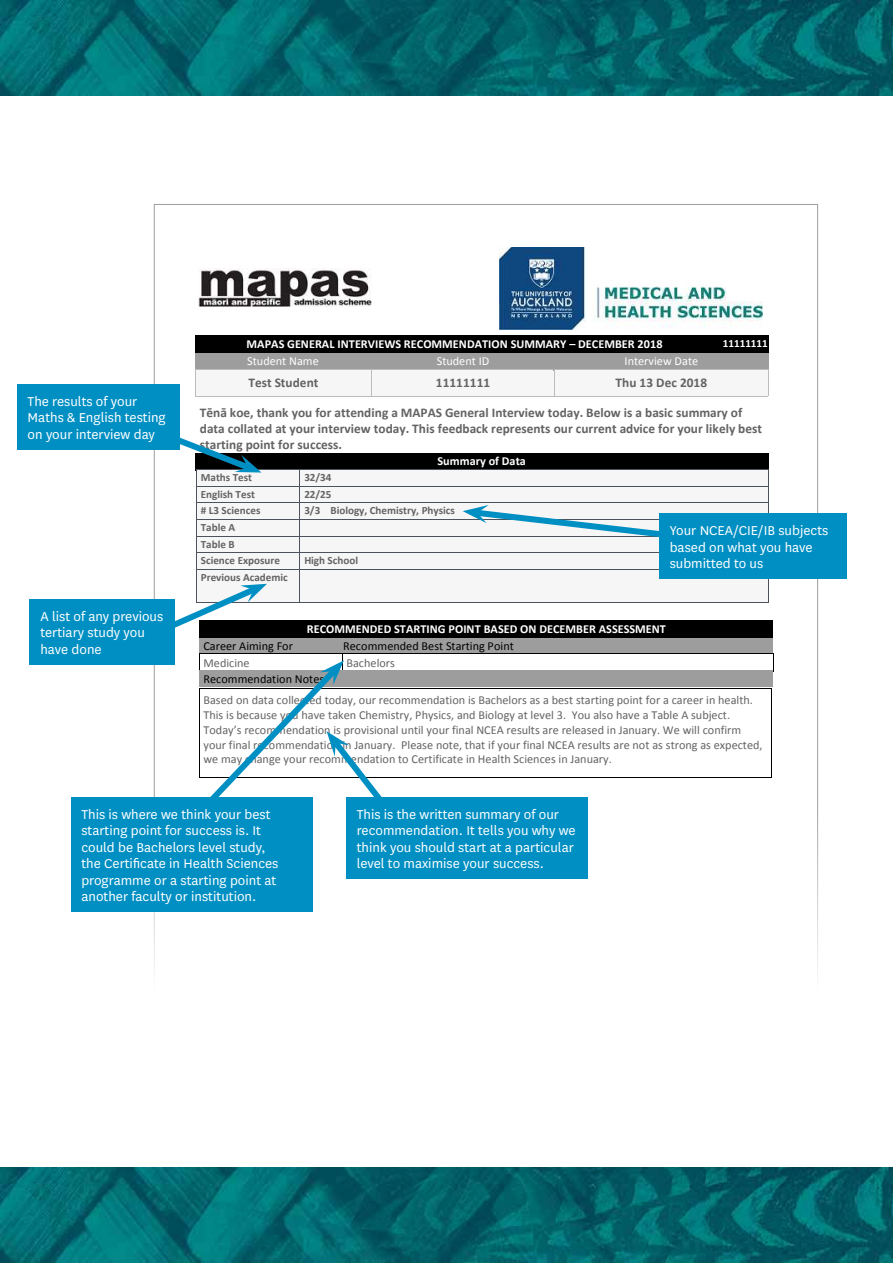
<style>
.page{position:relative;width:893px;height:1263px;background:#fff}
.page>*{position:absolute;margin:0;border:0;box-sizing:border-box;transform-origin:0 0}
.t1{font:15px/16.5px "National";color:#fff}
.t2{font:700 13.35px/16.2px "Calibri";color:#646363}
.t3{font:12.15px/14.9px "Calibri";color:#646363}
.t4{font:700 12.15px "Calibri";letter-spacing:.005em;color:#fff}
.t5{font:12.15px "Calibri";color:#000}
.t6{font:12.15px "Calibri";color:#fff}
.t7{font:700 11.1px/16.6px "Calibri";color:#646363}
.t8{font:700 11.1px "Calibri";letter-spacing:-.005em;color:#fff}
</style>
<div class="page">
<img style="left:0;top:0;width:893px;height:96px">
<img style="left:0;top:1167px;width:893px;height:96px">
<img style="left:199px;top:269px;width:172px;height:37px">
<img style="left:500px;top:248px;width:262px;height:82px">
<div style="left:195px;top:335px;width:574px;height:18px;background:#000"></div>
<div style="left:195px;top:353px;width:176px;height:17px;background:#9e9d9d"></div>
<div style="left:195px;top:370px;width:176px;height:26px;background:#f6f6f6"></div>
<hr style="left:195px;top:369px;width:177px;height:1px;background:#bdbcbc">
<hr style="left:195px;top:396px;width:177px;height:1px;background:#bdbcbc">
<svg style="left:195px;top:370px;width:1px;height:26px"></svg>
<div style="left:371px;top:353px;width:183px;height:17px;background:#9e9d9d"></div>
<div style="left:372px;top:370px;width:182px;height:26px;background:#f6f6f6"></div>
<hr style="left:371px;top:369px;width:183px;height:1px;background:#bdbcbc">
<hr style="left:371px;top:396px;width:183px;height:1px;background:#bdbcbc">
<svg style="left:371px;top:370px;width:1px;height:26px"></svg>
<div style="left:554px;top:353px;width:215px;height:17px;background:#9e9d9d"></div>
<div style="left:554px;top:370px;width:214px;height:26px;background:#f6f6f6"></div>
<hr style="left:554px;top:369px;width:214px;height:1px;background:#bdbcbc">
<svg style="left:768px;top:369px;width:1px;height:27px"></svg>
<hr style="left:554px;top:396px;width:214px;height:1px;background:#bdbcbc">
<svg style="left:554px;top:370px;width:1px;height:26px"></svg>
<div style="left:199px;top:637px;width:143px;height:17px;background:#9e9d9d"></div>
<div style="left:342px;top:637px;width:431px;height:17px;background:#9e9d9d"></div>
<div style="left:199px;top:620px;width:574px;height:18px;background:#000"></div>
<div style="left:195px;top:453px;width:574px;height:17px;background:#000"></div>
<div style="left:196px;top:469px;width:103px;height:18px;background:#f6f6f6"></div>
<hr style="left:196px;top:469px;width:103px;height:1px;background:#4c535c">
<div style="left:299px;top:469px;width:469px;height:18px;background:#f6f6f6"></div>
<hr style="left:299px;top:469px;width:469px;height:1px;background:#4c535c">
<div style="left:196px;top:486px;width:103px;height:18px;background:#f6f6f6"></div>
<hr style="left:196px;top:486px;width:103px;height:1px;background:#4c535c">
<div style="left:299px;top:486px;width:469px;height:18px;background:#f6f6f6"></div>
<hr style="left:299px;top:486px;width:469px;height:1px;background:#4c535c">
<div style="left:196px;top:503px;width:103px;height:17px;background:#f6f6f6"></div>
<hr style="left:196px;top:503px;width:103px;height:1px;background:#4c535c">
<div style="left:299px;top:503px;width:469px;height:17px;background:#f6f6f6"></div>
<hr style="left:299px;top:503px;width:469px;height:1px;background:#4c535c">
<div style="left:196px;top:519px;width:103px;height:18px;background:#f6f6f6"></div>
<hr style="left:196px;top:519px;width:103px;height:1px;background:#4c535c">
<div style="left:299px;top:519px;width:469px;height:18px;background:#f6f6f6"></div>
<hr style="left:299px;top:519px;width:469px;height:1px;background:#4c535c">
<div style="left:196px;top:536px;width:103px;height:18px;background:#f6f6f6"></div>
<hr style="left:196px;top:536px;width:103px;height:1px;background:#4c535c">
<div style="left:299px;top:536px;width:469px;height:18px;background:#f6f6f6"></div>
<hr style="left:299px;top:536px;width:469px;height:1px;background:#4c535c">
<div style="left:196px;top:553px;width:103px;height:17px;background:#f6f6f6"></div>
<hr style="left:196px;top:553px;width:103px;height:1px;background:#4c535c">
<div style="left:299px;top:553px;width:469px;height:17px;background:#f6f6f6"></div>
<hr style="left:299px;top:553px;width:469px;height:1px;background:#4c535c">
<svg style="left:768px;top:469px;width:1px;height:44px"></svg>
<svg style="left:299px;top:470px;width:1px;height:99px"></svg>
<div style="left:196px;top:569px;width:103px;height:34px;background:#f6f6f6"></div>
<hr style="left:196px;top:569px;width:103px;height:1px;background:#4c535c">
<hr style="left:196px;top:603px;width:103px;height:1px;background:#4c535c">
<hr style="left:196px;top:569px;width:1px;height:34px;background:#4c535c">
<div style="left:299px;top:569px;width:469px;height:34px;background:#f6f6f6"></div>
<hr style="left:299px;top:569px;width:469px;height:1px;background:#4c535c">
<hr style="left:768px;top:569px;width:1px;height:34px;background:#4c535c">
<hr style="left:299px;top:603px;width:469px;height:1px;background:#4c535c">
<hr style="left:299px;top:569px;width:1px;height:34px;background:#4c535c">
<hr style="left:342px;top:654px;width:432px;height:1px;background:#000">
<hr style="left:342px;top:671px;width:432px;height:1px;background:#000">
<hr style="left:199px;top:688px;width:573px;height:1px;background:#000">
<hr style="left:772px;top:688px;width:1px;height:89px;background:#000">
<hr style="left:199px;top:777px;width:573px;height:1px;background:#000">
<div style="left:199px;top:670px;width:574px;height:17px;background:#9e9d9d"></div>
<svg style="left:150px;top:425px;width:111px;height:145px"></svg>
<svg style="left:463px;top:505px;width:196px;height:32px"></svg>
<svg style="left:153px;top:582px;width:114px;height:46px"></svg>
<div style="left:659px;top:513px;width:187px;height:66px;background:#008fc3"></div>
<div style="left:71px;top:797px;width:241px;height:115px;background:#008fc3"></div>
<div style="left:346px;top:797px;width:242px;height:82px;background:#008fc3"></div>
<svg style="left:171px;top:654px;width:223px;height:189px"></svg>
<div style="left:17px;top:384px;width:162px;height:65px;background:#008fc3"></div>
<div style="left:30px;top:599px;width:145px;height:65px;background:#008fc3"></div>
<p class="t1" style="left:28px;top:392px;width:140px">The results of your<br>Maths &amp; English testing on your interview day</p>
<p class="t1" style="left:40px;top:607px;width:124px">A list of any previous tertiary study you have done</p>
<p class="t4" style="left:247px;top:336px;width:418px">MAPAS GENERAL INTERVIEWS RECOMMENDATION SUMMARY – DECEMBER 2018</p>
<p class="t8" style="left:723px;top:336px;width:46px">11111111</p>
<p class="t6" style="left:247px;top:354px;width:73px">Student Name</p>
<p class="t2" style="left:248px;top:375px;width:72px">Test Student</p>
<p class="t6" style="left:437px;top:354px;width:54px">Student ID</p>
<p class="t2" style="left:436px;top:375px;width:56px">11111111</p>
<p class="t6" style="left:625px;top:354px;width:75px">Interview Date</p>
<p class="t2" style="left:616px;top:375px;width:93px">Thu 13 Dec 2018</p>
<p class="t2" style="left:200px;top:404px;width:564px">Tēnā koe, thank you for attending a MAPAS General Interview today. Below is a basic summary of data collated at your interview today. This feedback represents our current advice for your likely best starting point for success.</p>
<p class="t4" style="left:438px;top:454px;width:90px">Summary of Data</p>
<p class="t7" style="left:201px;top:469px;width:53px">Maths Test</p>
<p class="t7" style="left:304px;top:469px;width:29px">32/34</p>
<p class="t7" style="left:201px;top:486px;width:56px">English Test</p>
<p class="t7" style="left:304px;top:486px;width:29px">22/25</p>
<p class="t7" style="left:201px;top:502px;width:61px"># L3 Sciences</p>
<p class="t7" style="left:304px;top:502px;width:152px">3/3 Biology, Chemistry, Physics</p>
<p class="t7" style="left:201px;top:519px;width:81px">Table A<br>Table B<br>Science Exposure</p>
<p class="t7" style="left:304px;top:552px;width:55px">High School</p>
<p class="t7" style="left:201px;top:569px;width:88px">Previous Academic</p>
<p class="t1" style="left:670px;top:522px;width:160px">Your NCEA/CIE/IB subjects based on what you have submitted to us</p>
<p class="t4" style="left:307px;top:621px;width:361px">RECOMMENDED STARTING POINT BASED ON DECEMBER ASSESSMENT</p>
<p class="t5" style="left:203px;top:638px;width:91px">Career Aiming For</p>
<p class="t5" style="left:343px;top:638px;width:172px">Recommended Best Starting Point</p>
<p class="t3" style="left:203px;top:655px;width:48px">Medicine</p>
<p class="t3" style="left:346px;top:655px;width:50px">Bachelors</p>
<p class="t3" style="left:203px;top:692px;width:561px">Based on data collected today, our recommendation is Bachelors as a best starting point for a career in health.<br>This is because you have taken Chemistry, Physics, and Biology at level 3. You also have a Table A subject.<br>Today’s recommendation is provisional until your final NCEA results are released in January. We will confirm your final recommendation in January. Please note, that if your final NCEA results are not as strong as expected, we may change your recommendation to Certificate in Health Sciences in January.</p>
<p class="t5" style="left:203px;top:671px;width:122px">Recommendation Notes</p>
<p class="t1" style="left:81px;top:805px;width:199px">This is where we think your best starting point for success is. It could be Bachelors level study, the Certificate in Health Sciences programme or a starting point at another faculty or institution.</p>
<p class="t1" style="left:357px;top:805px;width:220px">This is the written summary of our recommendation. It tells you why we think you should start at a particular level to maximise your success.</p>
</div>
